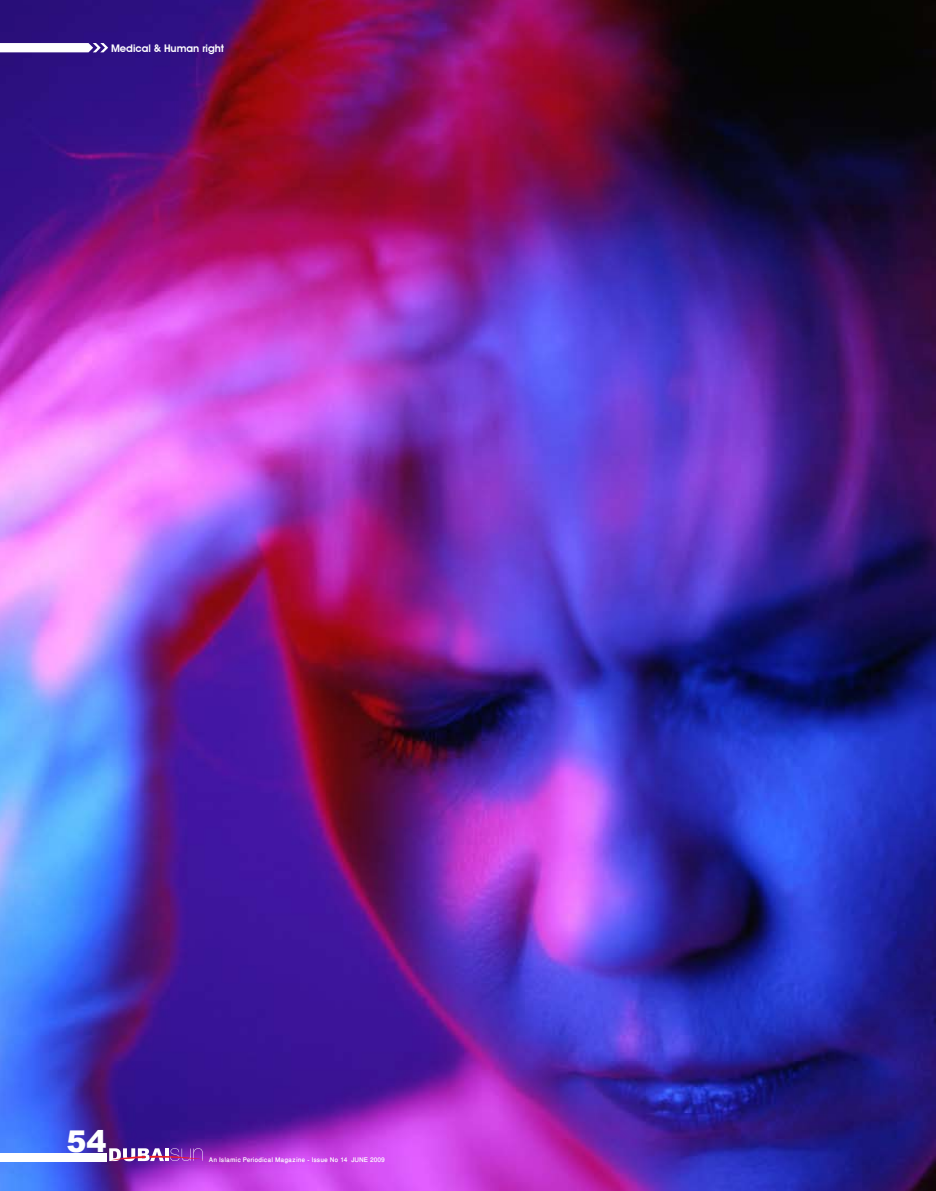
<style>
.page{position:relative;width:936px;height:1191px;background:#fff}
.page>*{position:absolute;margin:0;border:0;box-sizing:border-box;transform-origin:0 0}
.t1{font:900 30px "Arial";color:#fff}
.t2{font:600 10.5px "Avant Garde IT Cby BT";color:#fff}
.t3{font:500 9px "Win Soft Pro";color:#fff}
</style>
<div class="page">
<img style="left:0;top:0;width:935px;height:1191px">
<div style="left:0;top:1153px;width:106px;height:8px;background:#fff"></div>
<svg style="left:109px;top:1148px;width:97px;height:13px"></svg>
<svg style="left:0;top:43px;width:108px;height:9px"></svg>
<p class="t2" style="left:111px;top:42px;width:115px">Medical &amp; Human right</p>
<h1 class="t1" style="left:66px;top:1124px;width:42px">54</h1>
<p class="t3" style="left:209px;top:1152px;width:177px">An Islamic Periodical Magazine - Issue No 14 JUNE 2009</p>
</div>
